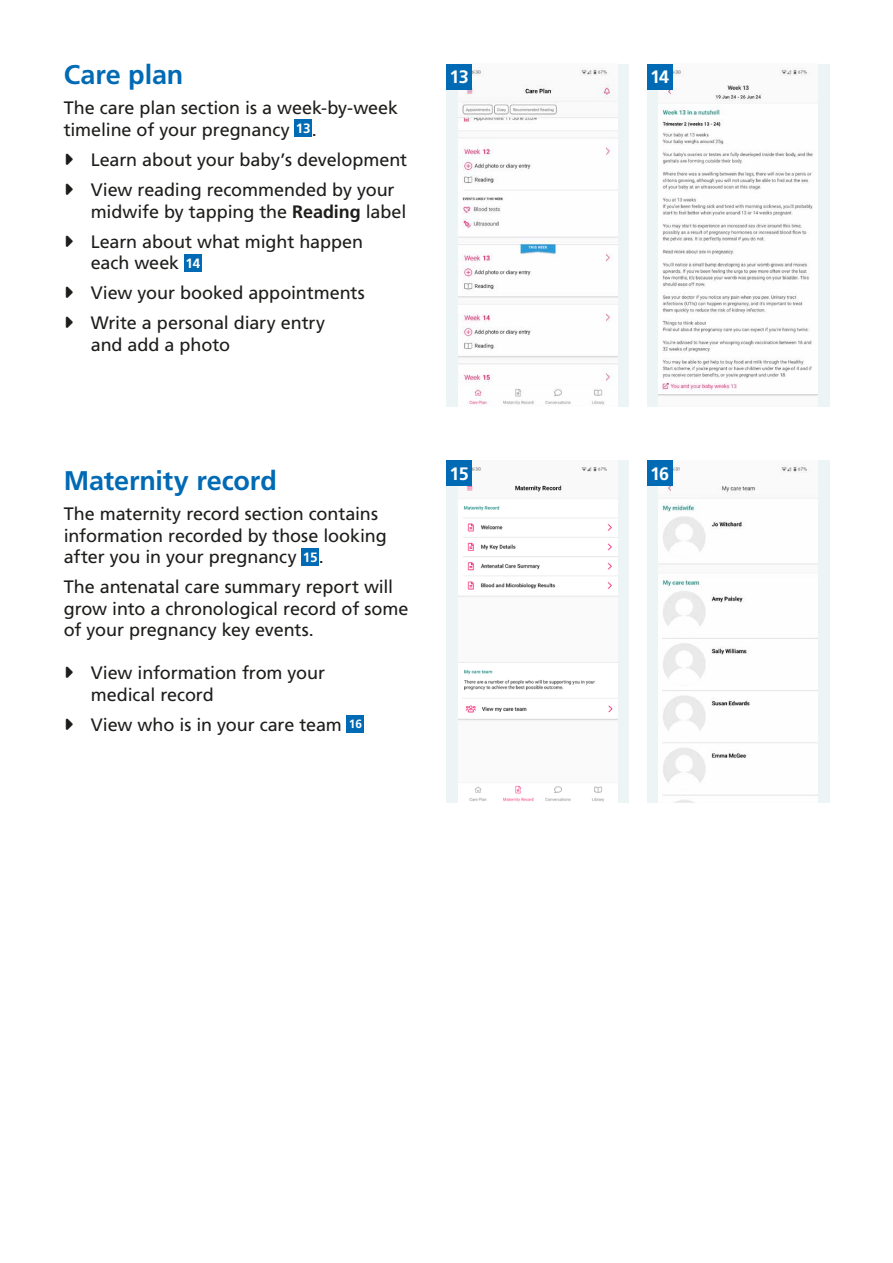
<style>
.page{position:relative;width:893px;height:1263px;background:#fff}
.page>*{position:absolute;margin:0;border:0;box-sizing:border-box;transform-origin:0 0}
.t1{font:700 27px "Frutiger LT Std";letter-spacing:-.005em;color:#006ab4}
.Body{font:18px/21.6px "Frutiger LT Std";letter-spacing:-.005em;color:#1d1d1b}
.t2{font:700 18px "Frutiger LT Std";letter-spacing:-.045em;color:#fff}
.t3{font:700 13.5px "Frutiger LT Std";color:#fff}
.t4{font:700 12px "Frutiger LT Std";color:#fff}
.s1{font-weight:700}
</style>
<div class="page">
<div style="left:295px;top:120px;width:17px;height:17px;background:#006ab4"></div>
<div style="left:184px;top:254px;width:17px;height:17px;background:#006ab4"></div>
<div style="left:302px;top:548px;width:17px;height:17px;background:#006ab4"></div>
<div style="left:347px;top:715px;width:17px;height:17px;background:#006ab4"></div>
<div style="left:446px;top:64px;width:183px;height:342px;background:#edf4f5"></div>
<img style="left:458px;top:64px;width:159px;height:342px">
<div style="left:446px;top:64px;width:26px;height:25px;background:#006ab4"></div>
<div style="left:446px;top:460px;width:183px;height:343px;background:#edf4f5"></div>
<div style="left:458px;top:460px;width:159px;height:343px;background:#fafafa"></div>
<div style="left:446px;top:460px;width:26px;height:26px;background:#006ab4"></div>
<div style="left:647px;top:64px;width:182px;height:342px;background:#edf4f5"></div>
<img style="left:659px;top:64px;width:158px;height:342px">
<div style="left:647px;top:64px;width:25px;height:25px;background:#006ab4"></div>
<div style="left:647px;top:460px;width:182px;height:343px;background:#edf4f5"></div>
<img style="left:659px;top:460px;width:158px;height:343px">
<div style="left:647px;top:460px;width:25px;height:26px;background:#006ab4"></div>
<h2 class="t1" style="left:64px;top:59px;width:121px">Care plan</h2>
<p class="Body" style="left:64px;top:97px;width:336px">The care plan section is a week-by-week timeline of your pregnancy</p>
<p class="t3" style="left:296px;top:121px;width:16px">13</p>
<p class="Body" style="left:312px;top:119px;width:7px">.</p>
<p class="Body" style="left:91px;top:149px;width:318px">Learn about your baby’s development</p>
<p class="Body" style="left:91px;top:179px;width:317px">View reading recommended by your midwife by tapping the <span class="s1">Reading</span> label</p>
<p class="Body" style="left:91px;top:231px;width:274px">Learn about what might happen each week</p>
<p class="t3" style="left:185px;top:255px;width:16px">14</p>
<p class="Body" style="left:91px;top:282px;width:275px">View your booked appointments</p>
<p class="Body" style="left:91px;top:312px;width:236px">Write a personal diary entry and add a photo</p>
<p class="t2" style="left:450px;top:66px;width:21px">13</p>
<h2 class="t1" style="left:64px;top:465px;width:215px">Maternity record</h2>
<p class="Body" style="left:64px;top:503px;width:324px">The maternity record section contains information recorded by those looking after you in your pregnancy</p>
<p class="t3" style="left:303px;top:549px;width:16px">15</p>
<p class="Body" style="left:319px;top:546px;width:7px">.</p>
<p class="Body" style="left:64px;top:576px;width:346px">The antenatal care summary report will grow into a chronological record of some of your pregnancy key events.</p>
<p class="Body" style="left:91px;top:662px;width:236px">View information from your medical record</p>
<p class="Body" style="left:91px;top:714px;width:253px">View who is in your care team</p>
<p class="t4" style="left:349px;top:717px;width:15px">16</p>
<p class="t2" style="left:450px;top:463px;width:21px">15</p>
<p class="t2" style="left:650px;top:66px;width:20px">14</p>
<p class="t2" style="left:650px;top:463px;width:21px">16</p>
</div>
